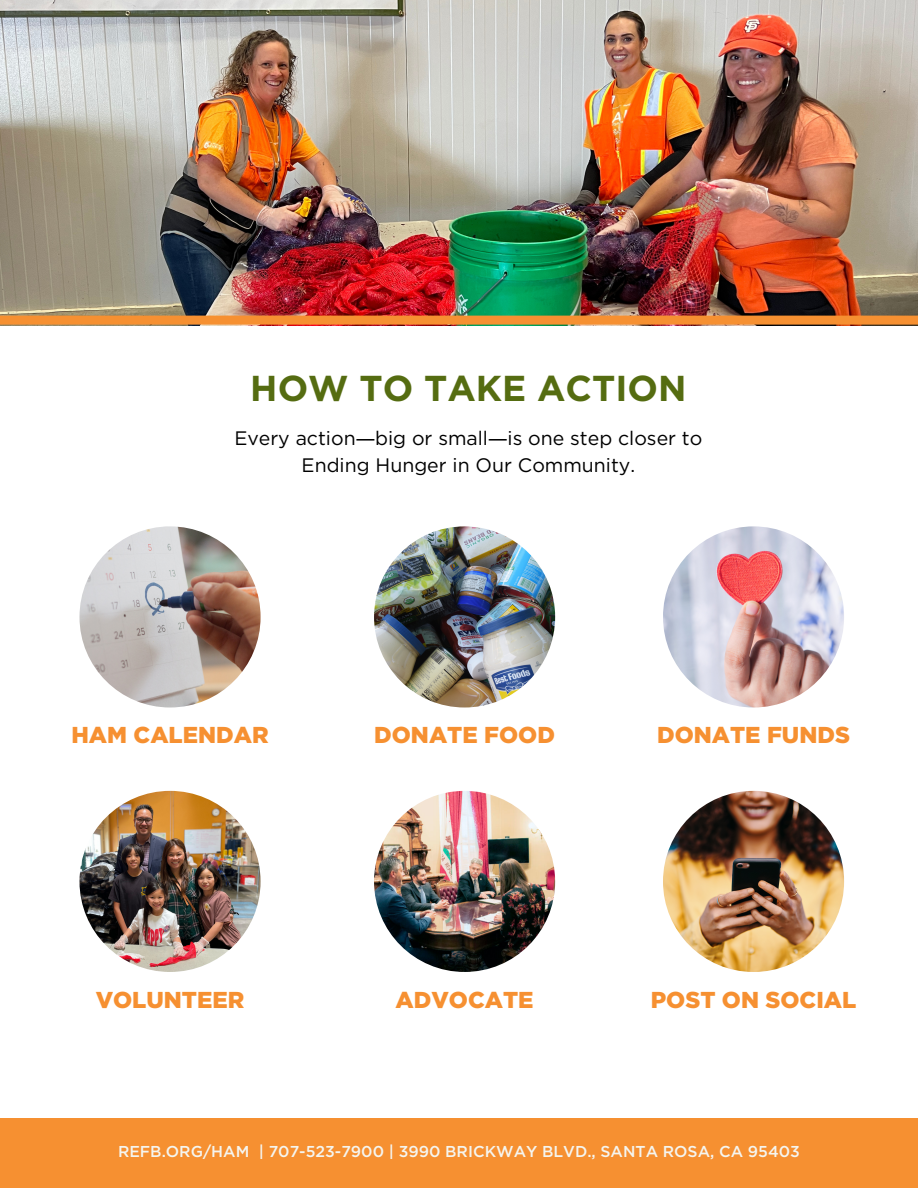
<style>
.page{position:relative;width:918px;height:1188px;background:#fff}
.page>*{position:absolute;margin:0;border:0;box-sizing:border-box;transform-origin:0 0}
.t1{font:700 36px "Gotham";color:#556c11}
.t2{font:900 22.95px "Gotham";color:#f69031}
.t3{font:19.5px "Gotham";color:#000}
.t4{font:500 15.75px "Gotham";color:#f5f5ef}
.s1{font-family:"Noto Sans"}
</style>
<div class="page">
<img style="left:79px;top:791px;width:182px;height:181px;border-radius:50%">
<img style="left:374px;top:526px;width:181px;height:182px;border-radius:50%">
<img style="left:663px;top:526px;width:181px;height:182px;border-radius:50%">
<img style="left:374px;top:791px;width:181px;height:181px;border-radius:50%">
<img style="left:79px;top:526px;width:182px;height:182px;border-radius:50%">
<img style="left:663px;top:791px;width:181px;height:181px;border-radius:50%">
<div style="left:0;top:1118px;width:918px;height:70px;background:#f69031"></div>
<img style="left:0;top:0;width:918px;height:316px">
<div style="left:0;top:316px;width:918px;height:9px;background:#f69031"></div>
<p class="t1" style="left:250px;top:367px;width:438px">HOW TO TAKE ACTION</p>
<p class="t3" style="left:234px;top:427px;width:470px">Every action<span class="s1">―</span>big or small<span class="s1">―</span>is one step closer to</p>
<p class="t3" style="left:302px;top:454px;width:335px">Ending Hunger in Our Community.</p>
<p class="t2" style="left:71px;top:721px;width:199px">HAM CALENDAR</p>
<p class="t2" style="left:96px;top:986px;width:150px">VOLUNTEER</p>
<p class="t2" style="left:374px;top:721px;width:182px">DONATE FOOD</p>
<p class="t2" style="left:657px;top:721px;width:194px">DONATE FUNDS</p>
<p class="t2" style="left:396px;top:986px;width:140px">ADVOCATE</p>
<p class="t2" style="left:651px;top:986px;width:207px">POST ON SOCIAL</p>
<p class="t4" style="left:118px;top:1142px;width:683px">REFB.ORG/HAM | 707-523-7900 | 3990 BRICKWAY BLVD., SANTA ROSA, CA 95403</p>
</div>
